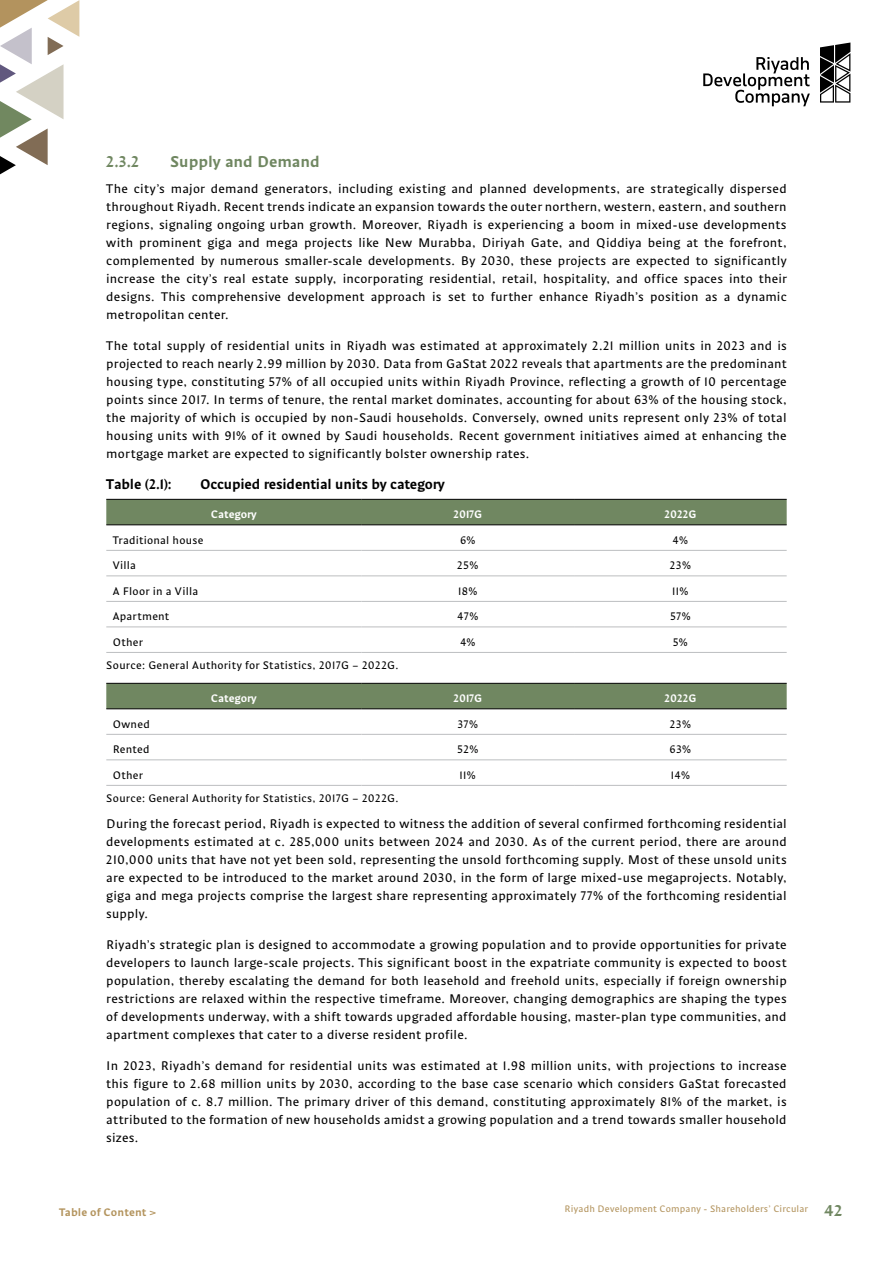
<style>
.page{position:relative;width:893px;height:1263px;background:#fff}
.page>*{position:absolute;margin:0;border:0;box-sizing:border-box;transform-origin:0 0}
.t1{font:700 15px "Kermes Family";color:#708761}
.t2{font:700 15px "Kermes Family";color:#708761;scale:1.05 1}
.t3{font:700 13.5px "Kermes Family";letter-spacing:-.01em;color:#000}
.t4{font:12px/18px "Kermes Family";letter-spacing:.025em;color:#000;text-align:justify}
.t5{font:10.5px "Kermes Family";letter-spacing:.03em;color:#000}
.t6{font:700 10.5px "Kermes Family";color:#fff}
.t7{font:700 10.5px "Kermes Family";letter-spacing:.015em;color:#b3945e}
.t8{font:9px "Kermes Family";letter-spacing:.02em;color:#b3945e}
</style>
<div class="page">
<div style="left:106px;top:500px;width:681px;height:25px;background:#708761"></div>
<hr style="left:106px;top:550px;width:255px;height:1px;background:#bcbec0">
<hr style="left:361px;top:550px;width:213px;height:1px;background:#bcbec0">
<hr style="left:574px;top:550px;width:213px;height:1px;background:#bcbec0">
<hr style="left:106px;top:576px;width:255px;height:1px;background:#bcbec0">
<hr style="left:361px;top:576px;width:213px;height:1px;background:#bcbec0">
<hr style="left:574px;top:576px;width:213px;height:1px;background:#bcbec0">
<hr style="left:106px;top:601px;width:255px;height:1px;background:#bcbec0">
<hr style="left:361px;top:601px;width:213px;height:1px;background:#bcbec0">
<hr style="left:574px;top:601px;width:213px;height:1px;background:#bcbec0">
<hr style="left:106px;top:627px;width:255px;height:1px;background:#bcbec0">
<hr style="left:361px;top:627px;width:213px;height:1px;background:#bcbec0">
<hr style="left:574px;top:627px;width:213px;height:1px;background:#bcbec0">
<hr style="left:106px;top:652px;width:255px;height:1px;background:#bcbec0">
<hr style="left:361px;top:652px;width:213px;height:1px;background:#bcbec0">
<hr style="left:574px;top:652px;width:213px;height:1px;background:#bcbec0">
<hr style="left:106px;top:499px;width:255px;height:1px;background:#000">
<hr style="left:361px;top:499px;width:213px;height:1px;background:#000">
<hr style="left:574px;top:499px;width:213px;height:1px;background:#000">
<hr style="left:106px;top:525px;width:255px;height:1px;background:#000">
<hr style="left:361px;top:525px;width:213px;height:1px;background:#000">
<hr style="left:574px;top:525px;width:213px;height:1px;background:#000">
<div style="left:106px;top:684px;width:681px;height:24px;background:#708761"></div>
<hr style="left:106px;top:734px;width:255px;height:1px;background:#bcbec0">
<hr style="left:361px;top:734px;width:213px;height:1px;background:#bcbec0">
<hr style="left:574px;top:734px;width:213px;height:1px;background:#bcbec0">
<hr style="left:106px;top:760px;width:255px;height:1px;background:#bcbec0">
<hr style="left:361px;top:760px;width:213px;height:1px;background:#bcbec0">
<hr style="left:574px;top:760px;width:213px;height:1px;background:#bcbec0">
<hr style="left:106px;top:785px;width:255px;height:1px;background:#bcbec0">
<hr style="left:361px;top:785px;width:213px;height:1px;background:#bcbec0">
<hr style="left:574px;top:785px;width:213px;height:1px;background:#bcbec0">
<hr style="left:106px;top:683px;width:255px;height:1px;background:#000">
<hr style="left:361px;top:683px;width:213px;height:1px;background:#000">
<hr style="left:574px;top:683px;width:213px;height:1px;background:#000">
<hr style="left:106px;top:708px;width:255px;height:1px;background:#000">
<hr style="left:361px;top:708px;width:213px;height:1px;background:#000">
<hr style="left:574px;top:708px;width:213px;height:1px;background:#000">
<svg style="left:0;top:0;width:79px;height:174px"></svg>
<svg style="left:703px;top:57px;width:107px;height:49px"></svg>
<svg style="left:820px;top:43px;width:30px;height:60px"></svg>
<p class="t1" style="left:106px;top:153px;width:34px">2.3.2</p>
<p class="t1" style="left:170px;top:153px;width:151px">Supply and Demand</p>
<p class="t4" style="left:106px;top:180px;width:682px">The city’s major demand generators, including existing and planned developments, are strategically dispersed throughout Riyadh. Recent trends indicate an expansion towards the outer northern, western, eastern, and southern regions, signaling ongoing urban growth. Moreover, Riyadh is experiencing a boom in mixed-use developments with prominent giga and mega projects like New Murabba, Diriyah Gate, and Qiddiya being at the forefront, complemented by numerous smaller-scale developments. By 2030, these projects are expected to significantly increase the city’s real estate supply, incorporating residential, retail, hospitality, and office spaces into their designs. This comprehensive development approach is set to further enhance Riyadh’s position as a dynamic metropolitan center.</p>
<p class="t4" style="left:106px;top:337px;width:682px">The total supply of residential units in Riyadh was estimated at approximately 2.21 million units in 2023 and is projected to reach nearly 2.99 million by 2030. Data from GaStat 2022 reveals that apartments are the predominant housing type, constituting 57% of all occupied units within Riyadh Province, reflecting a growth of 10 percentage points since 2017. In terms of tenure, the rental market dominates, accounting for about 63% of the housing stock, the majority of which is occupied by non-Saudi households. Conversely, owned units represent only 23% of total housing units with 91% of it owned by Saudi households. Recent government initiatives aimed at enhancing the mortgage market are expected to significantly bolster ownership rates.</p>
<p class="t3" style="left:106px;top:476px;width:67px">Table (2.1):</p>
<p class="t3" style="left:200px;top:476px;width:246px">Occupied residential units by category</p>
<p class="t6" style="left:211px;top:509px;width:47px">Category</p>
<p class="t6" style="left:453px;top:509px;width:30px">2017G</p>
<p class="t6" style="left:664px;top:509px;width:33px">2022G</p>
<p class="t5" style="left:113px;top:534px;width:92px">Traditional house</p>
<p class="t5" style="left:460px;top:534px;width:17px">6%</p>
<p class="t5" style="left:673px;top:534px;width:17px">4%</p>
<p class="t5" style="left:113px;top:560px;width:25px">Villa</p>
<p class="t5" style="left:457px;top:560px;width:23px">25%</p>
<p class="t5" style="left:670px;top:560px;width:23px">23%</p>
<p class="t5" style="left:113px;top:585px;width:87px">A Floor in a Villa</p>
<p class="t5" style="left:458px;top:585px;width:21px">18%</p>
<p class="t5" style="left:672px;top:585px;width:18px">11%</p>
<p class="t5" style="left:113px;top:611px;width:58px">Apartment</p>
<p class="t5" style="left:457px;top:611px;width:23px">47%</p>
<p class="t5" style="left:670px;top:611px;width:22px">57%</p>
<p class="t5" style="left:113px;top:636px;width:32px">Other</p>
<p class="t5" style="left:460px;top:636px;width:17px">4%</p>
<p class="t5" style="left:673px;top:636px;width:17px">5%</p>
<p class="t5" style="left:106px;top:659px;width:294px">Source: General Authority for Statistics, 2017G – 2022G.</p>
<p class="t6" style="left:211px;top:693px;width:47px">Category</p>
<p class="t6" style="left:453px;top:693px;width:30px">2017G</p>
<p class="t6" style="left:664px;top:693px;width:33px">2022G</p>
<p class="t5" style="left:113px;top:718px;width:39px">Owned</p>
<p class="t5" style="left:457px;top:718px;width:22px">37%</p>
<p class="t5" style="left:670px;top:718px;width:23px">23%</p>
<p class="t5" style="left:113px;top:744px;width:39px">Rented</p>
<p class="t5" style="left:457px;top:744px;width:23px">52%</p>
<p class="t5" style="left:670px;top:744px;width:23px">63%</p>
<p class="t5" style="left:113px;top:769px;width:32px">Other</p>
<p class="t5" style="left:460px;top:769px;width:18px">11%</p>
<p class="t5" style="left:671px;top:769px;width:21px">14%</p>
<p class="t5" style="left:106px;top:792px;width:294px">Source: General Authority for Statistics, 2017G – 2022G.</p>
<p class="t4" style="left:106px;top:815px;width:682px">During the forecast period, Riyadh is expected to witness the addition of several confirmed forthcoming residential developments estimated at c. 285,000 units between 2024 and 2030. As of the current period, there are around 210,000 units that have not yet been sold, representing the unsold forthcoming supply. Most of these unsold units are expected to be introduced to the market around 2030, in the form of large mixed-use megaprojects. Notably, giga and mega projects comprise the largest share representing approximately 77% of the forthcoming residential supply.</p>
<p class="t4" style="left:106px;top:936px;width:682px">Riyadh’s strategic plan is designed to accommodate a growing population and to provide opportunities for private developers to launch large-scale projects. This significant boost in the expatriate community is expected to boost population, thereby escalating the demand for both leasehold and freehold units, especially if foreign ownership restrictions are relaxed within the respective timeframe. Moreover, changing demographics are shaping the types of developments underway, with a shift towards upgraded affordable housing, master-plan type communities, and apartment complexes that cater to a diverse resident profile.</p>
<p class="t4" style="left:106px;top:1056px;width:682px">In 2023, Riyadh’s demand for residential units was estimated at 1.98 million units, with projections to increase this figure to 2.68 million units by 2030, according to the base case scenario which considers GaStat forecasted population of c. 8.7 million. The primary driver of this demand, constituting approximately 81% of the market, is attributed to the formation of new households amidst a growing population and a trend towards smaller household sizes.</p>
<p class="t8" style="left:565px;top:1204px;width:245px">Riyadh Development Company - Shareholders’ Circular</p>
<p class="t7" style="left:59px;top:1206px;width:98px">Table of Content &gt;</p>
<p class="t2" style="left:824px;top:1202px;width:19px">42</p>
</div>
